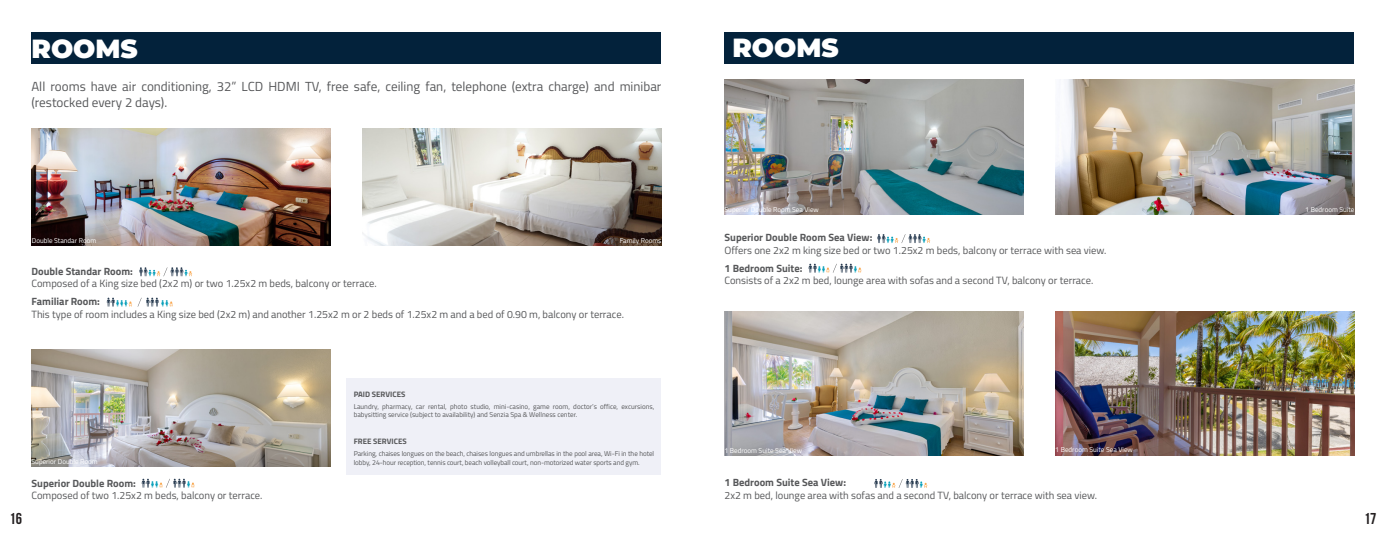
<style>
.page{position:relative;width:1386px;height:536px;background:#fff}
.page>*{position:absolute;margin:0;border:0;box-sizing:border-box;transform-origin:0 0}
.t1{font:900 26.25px "Montserrat";color:#fff}
.t2{font:700 15.75px "Bebas Neue";color:#231f20}
.t3{font:13.12px/15.8px "Titillium Web";color:#57585a}
.t4{font:10.5px "Titillium Web";color:#57585a}
.t5{font:700 10.5px "Titillium Web";color:#57585a}
.t6{font:700 7.88px "Titillium Web";color:#57585a}
.t7{font:7px/8.4px "Titillium Web";letter-spacing:-.01em;color:#57585a}
.t8{font:7px "Titillium Web";color:#fff}
</style>
<div class="page">
<div style="left:346px;top:378px;width:316px;height:96px;background:#eff0f7"></div>
<div style="left:32px;top:32px;width:630px;height:32px;background:#03223b"></div>
<img style="left:32px;top:128px;width:299px;height:117px">
<img style="left:362px;top:128px;width:299px;height:117px">
<img style="left:32px;top:349px;width:299px;height:117px">
<div style="left:724px;top:32px;width:630px;height:31px;background:#03223b"></div>
<img style="left:724px;top:79px;width:300px;height:135px">
<img style="left:1055px;top:79px;width:299px;height:135px">
<img style="left:724px;top:311px;width:300px;height:144px">
<img style="left:1055px;top:311px;width:299px;height:144px">
<svg style="left:874px;top:479px;width:54px;height:9px"></svg>
<svg style="left:877px;top:234px;width:53px;height:9px"></svg>
<svg style="left:808px;top:263px;width:54px;height:10px"></svg>
<svg style="left:139px;top:267px;width:53px;height:9px"></svg>
<svg style="left:106px;top:297px;width:26px;height:9px"></svg>
<svg style="left:138px;top:297px;width:35px;height:9px"></svg>
<svg style="left:141px;top:478px;width:54px;height:9px"></svg>
<p class="t1" style="left:32px;top:29px;width:108px">ROOMS</p>
<p class="t3" style="left:32px;top:78px;width:631px">All rooms have air conditioning, 32” LCD HDMI TV, free safe, ceiling fan, telephone (extra charge) and minibar (restocked every 2 days).</p>
<p class="t8" style="left:32px;top:235px;width:66px">Double Standar Room</p>
<p class="t8" style="left:620px;top:235px;width:43px">Family Rooms</p>
<p class="t5" style="left:32px;top:263px;width:103px">Double Standar Room:</p>
<p class="t4" style="left:32px;top:276px;width:347px">Composed of a King size bed (2x2 m) or two 1.25x2 m beds, balcony or terrace.</p>
<p class="t5" style="left:32px;top:293px;width:70px">Familiar Room:</p>
<p class="t4" style="left:32px;top:306px;width:594px">This type of room includes a King size bed (2x2 m) and another 1.25x2 m or 2 beds of 1.25x2 m and a bed of 0.90 m, balcony or terrace.</p>
<p class="t8" style="left:32px;top:456px;width:68px">Superior Double Room</p>
<p class="t5" style="left:32px;top:475px;width:106px">Superior Double Room:</p>
<p class="t4" style="left:32px;top:487px;width:233px">Composed of two 1.25x2 m beds, balcony or terrace.</p>
<p class="t6" style="left:354px;top:388px;width:53px">PAID SERVICES</p>
<p class="t7" style="left:354px;top:402px;width:302px">Laundry, pharmacy, car rental, photo studio, mini-casino, game room, doctor’s office, excursions, babysitting service (subject to availability) and Senzia Spa &amp; Wellness center.</p>
<p class="t6" style="left:354px;top:435px;width:54px">FREE SERVICES</p>
<p class="t7" style="left:354px;top:449px;width:302px">Parking, chaises longues on the beach, chaises longues and umbrellas in the pool area, Wi-Fi in the hotel lobby, 24-hour reception, tennis court, beach volleyball court, non-motorized water sports and gym.</p>
<p class="t1" style="left:732px;top:28px;width:108px">ROOMS</p>
<p class="t8" style="left:724px;top:204px;width:96px">Superior Double Room Sea View</p>
<p class="t8" style="left:1305px;top:204px;width:51px">1 Bedroom Suite</p>
<p class="t5" style="left:724px;top:230px;width:149px">Superior Double Room Sea View:</p>
<p class="t4" style="left:724px;top:242px;width:383px">Offers one 2x2 m king size bed or two 1.25x2 m beds, balcony or terrace with sea view.</p>
<p class="t5" style="left:724px;top:260px;width:79px">1 Bedroom Suite:</p>
<p class="t4" style="left:724px;top:273px;width:370px">Consists of a 2x2 m bed, lounge area with sofas and a second TV, balcony or terrace.</p>
<p class="t8" style="left:724px;top:445px;width:79px">1 Bedroom Suite Sea View</p>
<p class="t8" style="left:1055px;top:444px;width:79px">1 Bedroom Suite Sea View</p>
<p class="t5" style="left:724px;top:474px;width:123px">1 Bedroom Suite Sea View:</p>
<p class="t4" style="left:724px;top:487px;width:374px">2x2 m bed, lounge area with sofas and a second TV, balcony or terrace with sea view.</p>
<p class="t2" style="left:10px;top:510px;width:14px">16</p>
<h2 class="t2" style="left:1364px;top:510px;width:14px">17</h2>
</div>
